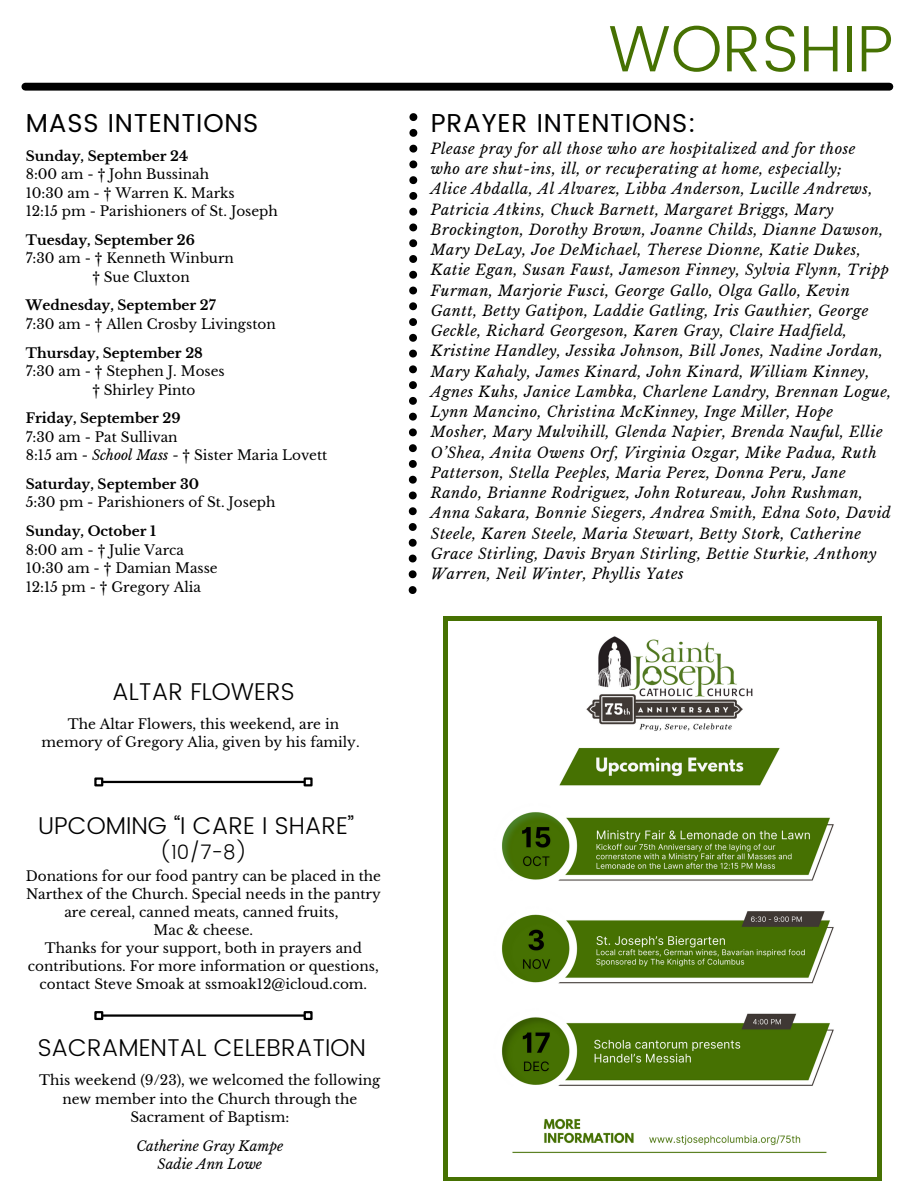
<style>
.page{position:relative;width:918px;height:1188px;background:#fff}
.page>*{position:absolute;margin:0;border:0;box-sizing:border-box;transform-origin:0 0}
.t1{font:300 65.55px "Poppins";color:#467102}
.t2{font:25.95px "Poppins";letter-spacing:.03em;color:#000}
.t3{font:300 24.3px "Poppins";color:#000}
.t4{font:300 19.8px "Poppins";color:#000}
.t5{font:italic 14.55px/20.2px "Libre Baskerville";letter-spacing:.04em;color:#000}
.t6{font:13.65px/18px "Libre Baskerville";color:#000;text-align:center}
.t7{font:700 13.65px "Libre Baskerville";color:#000}
.t8{font:italic 13.65px "Libre Baskerville";color:#000}
.s1{font-style:italic}
</style>
<div class="page">
<div style="left:25px;top:83px;width:864px;height:8px;background:#000"></div>
<svg style="left:409px;top:113px;width:8px;height:481px"></svg>
<div style="left:443px;top:617px;width:438px;height:564px;background:#467102"></div>
<hr style="left:103px;top:781px;width:201px;height:2px;background:#000">
<div style="left:94px;top:777px;width:9px;height:9px;border:2px solid #000"></div>
<div style="left:304px;top:777px;width:9px;height:9px;border:2px solid #000"></div>
<hr style="left:103px;top:1014px;width:201px;height:3px;background:#000">
<div style="left:94px;top:1011px;width:9px;height:9px;border:2px solid #000"></div>
<div style="left:304px;top:1011px;width:9px;height:9px;border:2px solid #000"></div>
<img style="left:448px;top:622px;width:429px;height:554px">
<p class="t1" style="left:608px;top:10px;width:287px">WORSHIP</p>
<p class="t2" style="left:26px;top:108px;width:234px">MASS INTENTIONS</p>
<p class="t2" style="left:431px;top:108px;width:267px">PRAYER INTENTIONS:</p>
<p class="t7" style="left:26px;top:147px;width:164px">Sunday, September 24</p>
<p class="t6" style="left:26px;top:165px;width:185px">8:00 am - † John Bussinah</p>
<p class="t6" style="left:26px;top:184px;width:211px">10:30 am - † Warren K. Marks</p>
<p class="t6" style="left:26px;top:202px;width:254px">12:15 pm - Parishioners of St. Joseph</p>
<p class="t7" style="left:26px;top:231px;width:171px">Tuesday, September 26</p>
<p class="t6" style="left:26px;top:249px;width:210px">7:30 am - † Kenneth Winburn</p>
<p class="t6" style="left:92px;top:268px;width:99px">† Sue Cluxton</p>
<p class="t7" style="left:26px;top:297px;width:192px">Wednesday, September 27</p>
<p class="t6" style="left:26px;top:315px;width:252px">7:30 am - † Allen Crosby Livingston</p>
<p class="t7" style="left:26px;top:344px;width:179px">Thursday, September 28</p>
<p class="t6" style="left:26px;top:362px;width:201px">7:30 am - † Stephen J. Moses</p>
<p class="t6" style="left:92px;top:381px;width:105px">† Shirley Pinto</p>
<p class="t7" style="left:26px;top:410px;width:156px">Friday, September 29</p>
<p class="t6" style="left:26px;top:428px;width:153px">7:30 am - Pat Sullivan</p>
<p class="t6" style="left:26px;top:446px;width:303px">8:15 am - <span class="s1">School Mass</span> - † Sister Maria Lovett</p>
<p class="t7" style="left:26px;top:476px;width:175px">Saturday, September 30</p>
<p class="t6" style="left:26px;top:494px;width:251px">5:30 pm - Parishioners of St. Joseph</p>
<p class="t7" style="left:26px;top:523px;width:132px">Sunday, October 1</p>
<p class="t6" style="left:26px;top:541px;width:160px">8:00 am - † Julie Varca</p>
<p class="t6" style="left:26px;top:559px;width:194px">10:30 am - † Damian Masse</p>
<p class="t6" style="left:26px;top:578px;width:177px">12:15 pm - † Gregory Alia</p>
<p class="t3" style="left:112px;top:677px;width:184px">ALTAR FLOWERS</p>
<p class="t6" style="left:42px;top:715px;width:320px">The Altar Flowers, this weekend, are in memory of Gregory Alia, given by his family.</p>
<p class="t3" style="left:38px;top:811px;width:317px">UPCOMING “I CARE I SHARE”</p>
<p class="t4" style="left:160px;top:841px;width:89px">(10/7-8)</p>
<p class="t6" style="left:26px;top:867px;width:357px">Donations for our food pantry can be placed in the<br>Narthex of the Church. Special needs in the pantry are cereal, canned meats, canned fruits,</p>
<p class="t6" style="left:154px;top:921px;width:101px">Mac &amp; cheese.</p>
<p class="t6" style="left:28px;top:939px;width:352px">Thanks for your support, both in prayers and contributions. For more information or questions, contact Steve Smoak at ssmoak12@icloud.com.</p>
<p class="t3" style="left:38px;top:1033px;width:330px">SACRAMENTAL CELEBRATION</p>
<p class="t6" style="left:39px;top:1071px;width:343px;line-height:18.5px">This weekend (9/23), we welcomed the following new member into the Church through the<br>Sacrament of Baptism:</p>
<p class="t8" style="left:136px;top:1138px;width:149px">Catherine Gray Kampe</p>
<p class="t8" style="left:158px;top:1156px;width:106px">Sadie Ann Lowe</p>
<p class="t5" style="left:431px;top:139px;width:426px">Please pray for all those who are hospitalized and for those</p>
<p class="t5" style="left:431px;top:159px;width:413px">who are shut-ins, ill, or recuperating at home, especially;</p>
<p class="t5" style="left:431px;top:179px;width:462px">Alice Abdalla, Al Alvarez, Libba Anderson, Lucille Andrews, Patricia Atkins, Chuck Barnett, Margaret Briggs, Mary Brockington, Dorothy Brown, Joanne Childs, Dianne Dawson, Mary DeLay, Joe DeMichael, Therese Dionne, Katie Dukes, Katie Egan, Susan Faust, Jameson Finney, Sylvia Flynn, Tripp Furman, Marjorie Fusci, George Gallo, Olga Gallo, Kevin Gantt, Betty Gatipon, Laddie Gatling, Iris Gauthier, George Geckle, Richard Georgeson, Karen Gray, Claire Hadfield, Kristine Handley, Jessika Johnson, Bill Jones, Nadine Jordan, Mary Kahaly, James Kinard, John Kinard, William Kinney, Agnes Kuhs, Janice Lambka, Charlene Landry, Brennan Logue, Lynn Mancino, Christina McKinney, Inge Miller, Hope Mosher, Mary Mulvihill, Glenda Napier, Brenda Nauful, Ellie O’Shea, Anita Owens Orf, Virginia Ozgar, Mike Padua, Ruth Patterson, Stella Peeples, Maria Perez, Donna Peru, Jane Rando, Brianne Rodriguez, John Rotureau, John Rushman, Anna Sakara, Bonnie Siegers, Andrea Smith, Edna Soto, David Steele, Karen Steele, Maria Stewart, Betty Stork, Catherine Grace Stirling, Davis Bryan Stirling, Bettie Sturkie, Anthony Warren, Neil Winter, Phyllis Yates</p>
</div>
